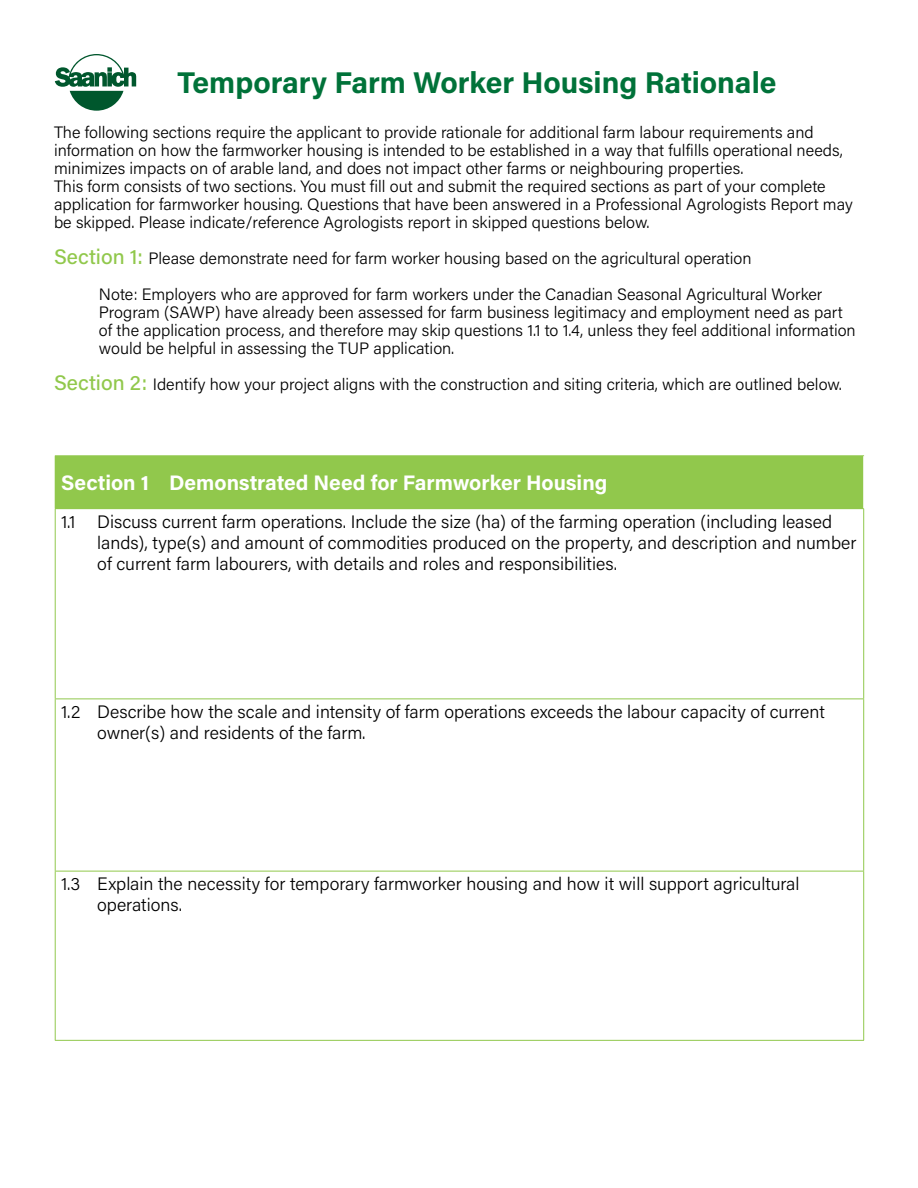
<style>
.page{position:relative;width:918px;height:1188px;background:#fff}
.page>*{position:absolute;margin:0;border:0;box-sizing:border-box;transform-origin:0 0}
.t1{font:700 30px "Acumin Pro";color:#007239}
.t2{font:700 21px "Acumin Pro";color:#fff}
.t3{font:300 18px/21px "Acumin Pro";color:#000}
.t4{font:300 16.5px/18px "Acumin Pro";color:#000}
.s1{font-weight:500;font-size:21px;color:#91c84c}
</style>
<div class="page">
<div style="left:55px;top:456px;width:809px;height:53px;background:#91c84c"></div>
<hr style="left:55px;top:509px;width:1px;height:190px;background:#91c84c">
<hr style="left:863px;top:509px;width:1px;height:190px;background:#91c84c">
<hr style="left:55px;top:699px;width:809px;height:1px;background:#91c84c">
<hr style="left:55px;top:699px;width:1px;height:172px;background:#91c84c">
<hr style="left:863px;top:699px;width:1px;height:172px;background:#91c84c">
<hr style="left:55px;top:871px;width:809px;height:1px;background:#91c84c">
<hr style="left:55px;top:871px;width:1px;height:169px;background:#91c84c">
<hr style="left:863px;top:871px;width:1px;height:169px;background:#91c84c">
<hr style="left:55px;top:455px;width:809px;height:1px;background:#91c84c">
<hr style="left:55px;top:1040px;width:809px;height:1px;background:#91c84c">
<hr style="left:863px;top:456px;width:1px;height:52px;background:#fff">
<svg style="left:55px;top:54px;width:81px;height:57px"></svg>
<h1 class="t1" style="left:177px;top:62px;width:601px">Temporary Farm Worker Housing Rationale</h1>
<p class="t4" style="left:54px;top:122px;width:800px">The following sections require the applicant to provide rationale for additional farm labour requirements and information on how the farmworker housing is intended to be established in a way that fulfills operational needs, minimizes impacts on of arable land, and does not impact other farms or neighbouring properties.<br>This form consists of two sections. You must fill out and submit the required sections as part of your complete application for farmworker housing. Questions that have been answered in a Professional Agrologists Report may be skipped. Please indicate/reference Agrologists report in skipped questions below.</p>
<p class="t4" style="left:99px;top:239px;width:725px;line-height:36px;text-indent:-45px"><span class="s1">Section 1:</span> Please demonstrate need for farm worker housing based on the agricultural operation<br>Note: Employers who are approved for farm workers under the Canadian Seasonal Agricultural Worker</p>
<p class="t4" style="left:99px;top:302px;width:758px">Program (SAWP) have already been assessed for farm business legitimacy and employment need as part of the application process, and therefore may skip questions 1.1 to 1.4, unless they feel additional information would be helpful in assessing the TUP application.</p>
<p class="t4" style="left:54px;top:374px;width:790px"><span class="s1">Section 2:</span> Identify how your project aligns with the construction and siting criteria, which are outlined below.</p>
<p class="t2" style="left:61px;top:468px;width:548px">Section 1 Demonstrated Need for Farmworker Housing</p>
<p class="t3" style="left:97px;top:510px;width:761px;text-indent:-36px">1.1 Discuss current farm operations. Include the size (ha) of the farming operation (including leased lands), type(s) and amount of commodities produced on the property, and description and number of current farm labourers, with details and roles and responsibilities.</p>
<p class="t3" style="left:97px;top:701px;width:729px;text-indent:-36px">1.2 Describe how the scale and intensity of farm operations exceeds the labour capacity of current owner(s) and residents of the farm.</p>
<p class="t3" style="left:97px;top:873px;width:704px;text-indent:-36px">1.3 Explain the necessity for temporary farmworker housing and how it will support agricultural operations.</p>
</div>
